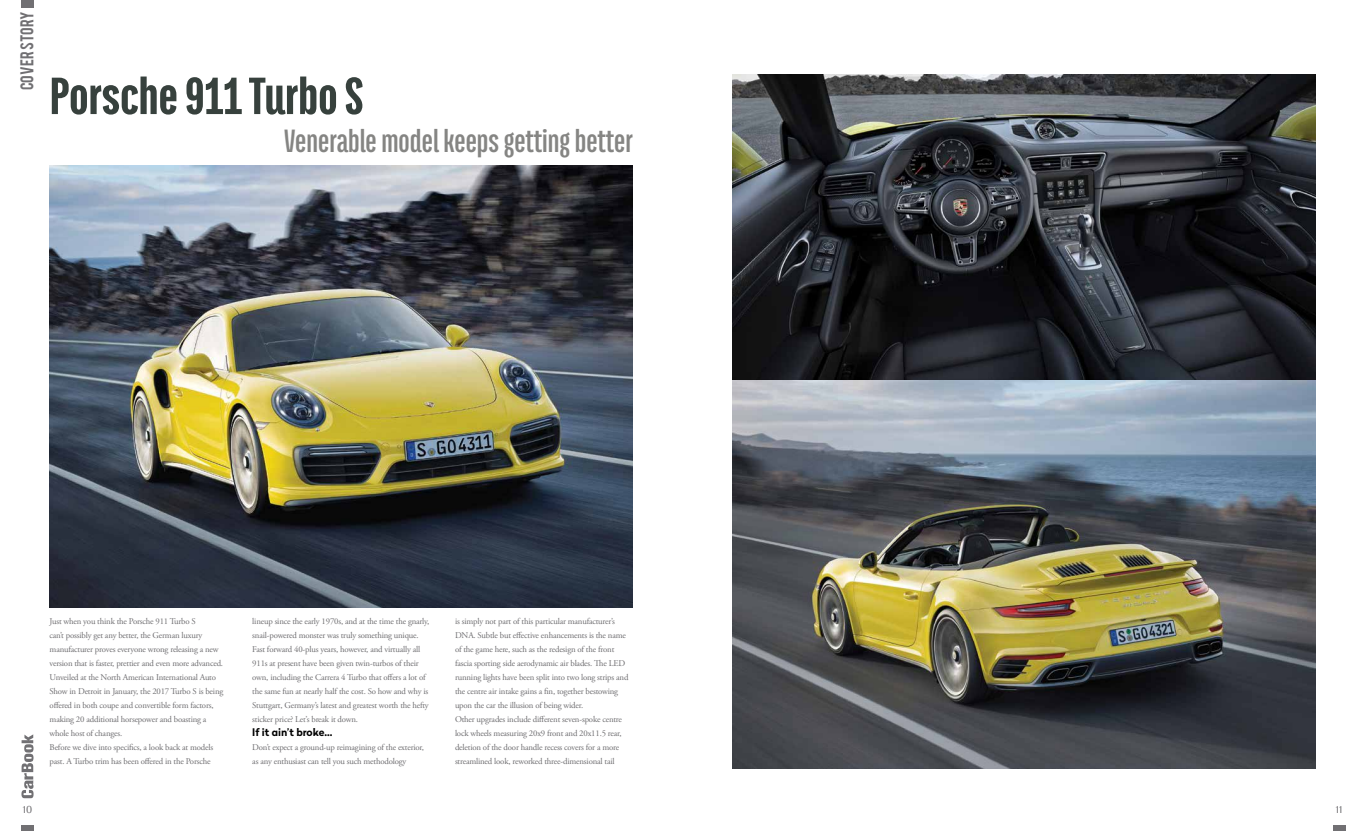
<style>
.page{position:relative;width:1365px;height:831px;background:#fff}
.page>*{position:absolute;margin:0;border:0;box-sizing:border-box;transform-origin:0 0}
.t1{font:900 56.88px "Titular";color:#37413d}
.t2{font:700 35px "Titular";color:#858583}
.t3{font:14.61px "Bebas";color:#717073}
.t4{font:700 10.5px "Radikal";color:#000}
.t5{font:10.5px "Philosopher";color:#717073}
.t6{font:8.75px/14px "Adobe Garamond Pro";letter-spacing:-.02em;color:#6d6c6f}
</style>
<div class="page">
<div style="left:21px;top:825px;width:12px;height:6px;background:#717073"></div>
<div style="left:1332px;top:825px;width:12px;height:6px;background:#717073"></div>
<svg style="left:21px;top:734px;width:13px;height:64px"></svg>
<div style="left:21px;top:0;width:12px;height:7px;background:#717073"></div>
<img style="left:50px;top:166px;width:582px;height:442px">
<img style="left:732px;top:74px;width:583px;height:695px">
<h3 class="t3" style="left:16px;top:90px;width:81px;rotate:-90deg">COVER STORY</h3>
<h1 class="t1" style="left:50px;top:67px;width:315px">Porsche 911 Turbo S</h1>
<h2 class="t2" style="left:284px;top:124px;width:350px">Venerable model keeps getting better</h2>
<p class="t6" style="left:50px;top:614px;width:175px">Just when you think the Porsche 911 Turbo S<br>can’t possibly get any better, the German luxury manufacturer proves everyone wrong releasing a new version that is faster, prettier and even more advanced.<br>Unveiled at the North American International Auto Show in Detroit in January, the 2017 Turbo S is being offered in both coupe and convertible form factors, making 20 additional horsepower and boasting a whole host of changes.<br>Before we dive into specifics, a look back at models past. A Turbo trim has been offered in the Porsche</p>
<p class="t6" style="left:252px;top:614px;width:178px">lineup since the early 1970s, and at the time the gnarly, snail-powered monster was truly something unique.<br>Fast forward 40-plus years, however, and virtually all 911s at present have been given twin-turbos of their own, including the Carrera 4 Turbo that offers a lot of the same fun at nearly half the cost. So how and why is Stuttgart, Germany’s latest and greatest worth the hefty sticker price? Let’s break it down.</p>
<p class="t4" style="left:252px;top:724px;width:82px">If it ain’t broke...</p>
<p class="t6" style="left:252px;top:740px;width:173px">Don’t expect a ground-up reimagining of the exterior, as any enthusiast can tell you such methodology</p>
<p class="t6" style="left:455px;top:614px;width:175px">is simply not part of this particular manufacturer’s DNA. Subtle but effective enhancements is the name of the game here, such as the redesign of the front fascia sporting side aerodynamic air blades. The LED running lights have been split into two long strips and the centre air intake gains a fin, together bestowing upon the car the illusion of being wider.<br>Other upgrades include different seven-spoke centre lock wheels measuring 20x9 front and 20x11.5 rear, deletion of the door handle recess covers for a more streamlined look, reworked three-dimensional tail</p>
<p class="t5" style="left:23px;top:804px;width:11px">10</p>
<p class="t5" style="left:1335px;top:804px;width:8px">11</p>
</div>
